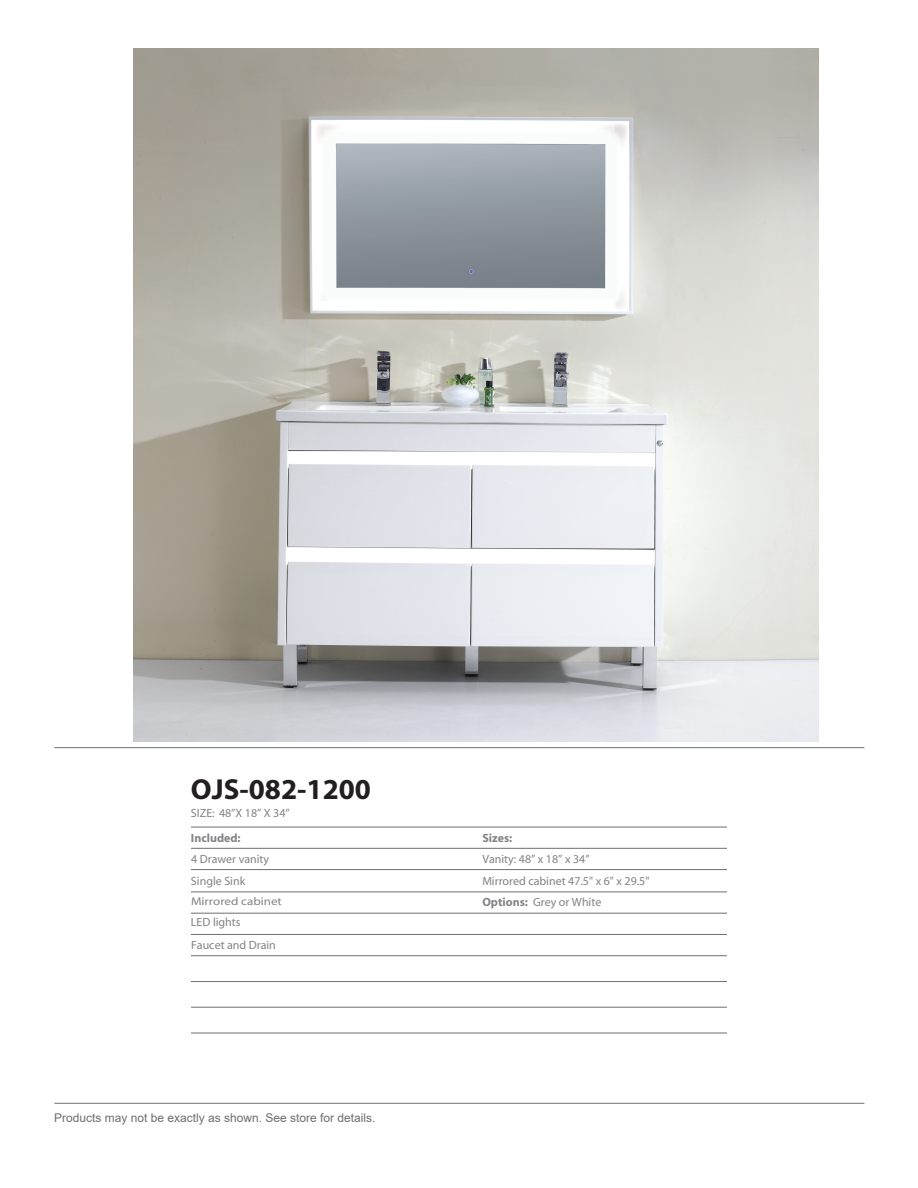
<style>
.page{position:relative;width:918px;height:1188px;background:#fff}
.page>*{position:absolute;margin:0;border:0;box-sizing:border-box;transform-origin:0 0}
.t1{font:700 29.1px "Myriad";color:#231f20}
.t2{font:12px/21.8px "Myriad";color:#828386}
.t3{font:12px "Arial";color:#6d6e71}
.t4{font:700 12px "Myriad";color:#828386}
.t5{font:11.25px "Myriad";color:#828386;scale:1.16 1}
.s1{font-weight:700}
</style>
<div class="page">
<hr style="left:191px;top:827px;width:536px;height:1px;background:#6d6e71">
<hr style="left:191px;top:848px;width:536px;height:1px;background:#6d6e71">
<hr style="left:191px;top:869px;width:536px;height:1px;background:#6d6e71">
<hr style="left:191px;top:892px;width:536px;height:1px;background:#6d6e71">
<hr style="left:191px;top:913px;width:536px;height:1px;background:#6d6e71">
<hr style="left:191px;top:934px;width:536px;height:1px;background:#6d6e71">
<hr style="left:191px;top:955px;width:536px;height:1px;background:#6d6e71">
<hr style="left:191px;top:981px;width:536px;height:1px;background:#6d6e71">
<hr style="left:54px;top:747px;width:810px;height:1px;background:#6d6e71">
<hr style="left:54px;top:1103px;width:810px;height:1px;background:#6d6e71">
<hr style="left:191px;top:1007px;width:536px;height:1px;background:#6d6e71">
<hr style="left:191px;top:1033px;width:536px;height:1px;background:#6d6e71">
<img style="left:134px;top:48px;width:684px;height:693px">
<h1 class="t1" style="left:191px;top:775px;width:182px">OJS-082-1200</h1>
<p class="t2" style="left:191px;top:802px;width:100px">SIZE: 48”X 18” X 34”</p>
<p class="t4" style="left:191px;top:832px;width:51px">Included:</p>
<p class="t2" style="left:191px;top:849px;width:80px">4 Drawer vanity</p>
<p class="t2" style="left:191px;top:871px;width:56px">Single Sink</p>
<p class="t2" style="left:191px;top:912px;width:51px">LED lights</p>
<p class="t5" style="left:191px;top:896px;width:80px">Mirrored cabinet</p>
<p class="t2" style="left:191px;top:934px;width:86px">Faucet and Drain</p>
<p class="t3" style="left:54px;top:1109px;width:323px">Products may not be exactly as shown. See store for details.</p>
<p class="t4" style="left:482px;top:832px;width:31px">Sizes:</p>
<p class="t2" style="left:482px;top:849px;width:169px">Vanity: 48” x 18” x 34”<br>Mirrored cabinet 47.5" x 6" x 29.5"</p>
<p class="t2" style="left:482px;top:892px;width:121px"><span class="s1">Options:</span> Grey or White</p>
</div>
